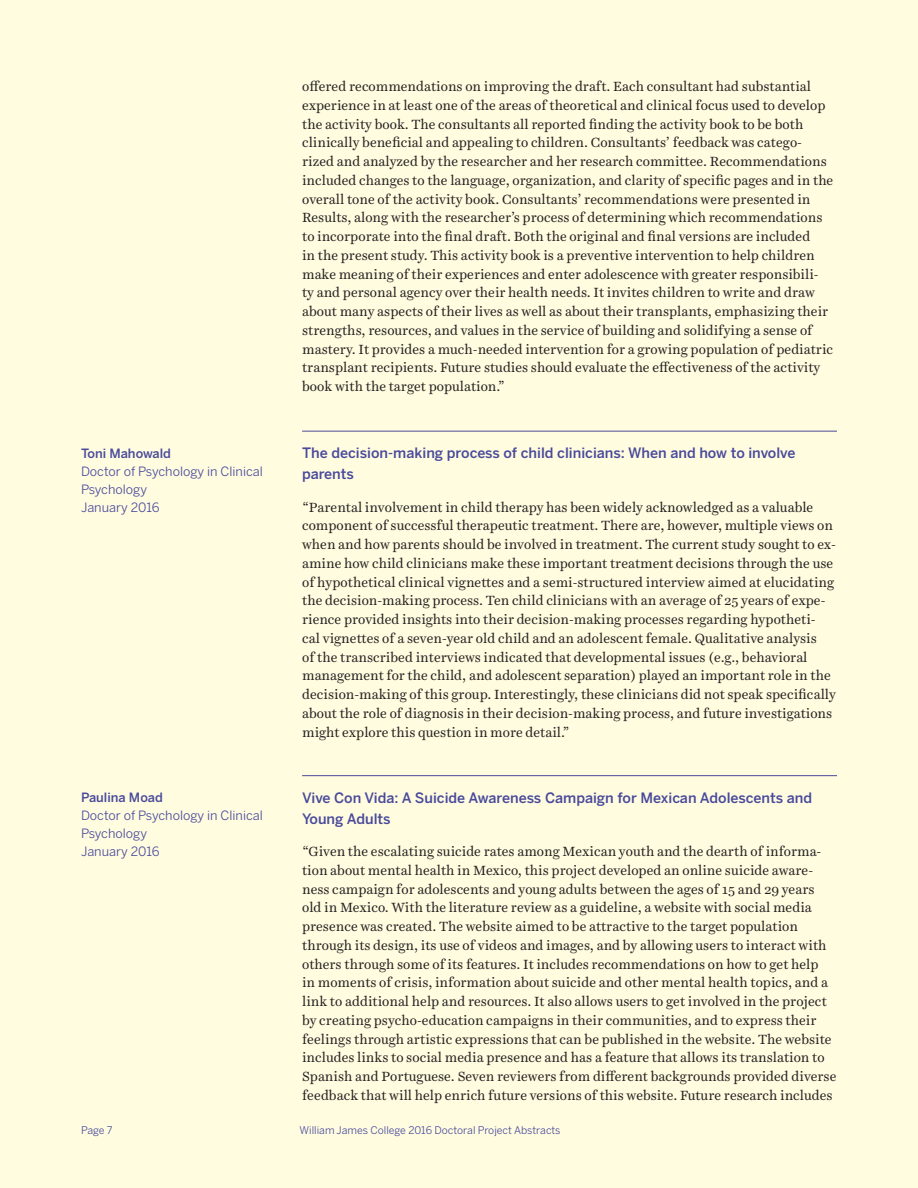
<style>
.page{position:relative;width:918px;height:1188px;background:#fffce0}
.page>*{position:absolute;margin:0;border:0;box-sizing:border-box;transform-origin:0 0}
.DP_Title{font:500 14.25px/21px "Benton Sans";color:#494a9b}
.body_text__space_aft{font:13.5px/18.8px "Harriet Text";color:#231f20}
.Program_and_Year{font:12.75px/18px "Benton Sans";color:#494a9b}
.Student_Name{font:500 12.75px "Benton Sans";color:#494a9b}
.t1{font:10.5px "Benton Sans";color:#494a9b}
</style>
<div class="page">
<hr style="left:302px;top:431px;width:535px;height:1px;background:#494a9b">
<hr style="left:302px;top:775px;width:535px;height:1px;background:#494a9b">
<p class="Student_Name" style="left:81px;top:446px;width:92px">Toni Mahowald</p>
<p class="Program_and_Year" style="left:81px;top:462px;width:183px">Doctor of Psychology in Clinical<br>Psychology</p>
<p class="Program_and_Year" style="left:81px;top:498px;width:80px">January 2016</p>
<p class="Student_Name" style="left:81px;top:789px;width:83px">Paulina Moad</p>
<p class="Program_and_Year" style="left:81px;top:806px;width:183px">Doctor of Psychology in Clinical<br>Psychology</p>
<p class="Program_and_Year" style="left:81px;top:842px;width:80px">January 2016</p>
<p class="body_text__space_aft" style="left:302px;top:77px;width:533px">offered recommendations on improving the draft. Each consultant had substantial experience in at least one of the areas of theoretical and clinical focus used to develop the activity book. The consultants all reported finding the activity book to be both clinically beneficial and appealing to children. Consultants’ feedback was catego&shy;rized and analyzed by the researcher and her research committee. Recommendations included changes to the language, organization, and clarity of specific pages and in the overall tone of the activity book. Consultants’ recommendations were presented in Results, along with the researcher’s process of determining which recommendations to incorporate into the final draft. Both the original and final versions are included<br>in the present study. This activity book is a preventive intervention to help children make meaning of their experiences and enter adolescence with greater responsibili&shy;ty and personal agency over their health needs. It invites children to write and draw about many aspects of their lives as well as about their transplants, emphasizing their strengths, resources, and values in the service of building and solidifying a sense of mastery. It provides a much-needed intervention for a growing population of pediatric transplant recipients. Future studies should evaluate the effectiveness of the activity book with the target population.”</p>
<p class="DP_Title" style="left:302px;top:442px;width:495px">The decision-making process of child clinicians: When and how to involve parents</p>
<p class="body_text__space_aft" style="left:302px;top:497px;width:535px">“Parental involvement in child therapy has been widely acknowledged as a valuable component of successful therapeutic treatment. There are, however, multiple views on when and how parents should be involved in treatment. The current study sought to ex&shy;amine how child clinicians make these important treatment decisions through the use of hypothetical clinical vignettes and a semi-structured interview aimed at elucidating the decision-making process. Ten child clinicians with an average of 25 years of expe&shy;rience provided insights into their decision-making processes regarding hypotheti&shy;cal vignettes of a seven-year old child and an adolescent female. Qualitative analysis<br>of the transcribed interviews indicated that developmental issues (e.g., behavioral management for the child, and adolescent separation) played an important role in the decision-making of this group. Interestingly, these clinicians did not speak specifically about the role of diagnosis in their decision-making process, and future investigations might explore this question in more detail.”</p>
<p class="DP_Title" style="left:302px;top:787px;width:511px">Vive Con Vida: A Suicide Awareness Campaign for Mexican Adolescents and<br>Young Adults</p>
<p class="body_text__space_aft" style="left:302px;top:842px;width:536px">“Given the escalating suicide rates among Mexican youth and the dearth of informa&shy;tion about mental health in Mexico, this project developed an online suicide aware&shy;ness campaign for adolescents and young adults between the ages of 15 and 29 years old in Mexico. With the literature review as a guideline, a website with social media presence was created. The website aimed to be attractive to the target population through its design, its use of videos and images, and by allowing users to interact with others through some of its features. It includes recommendations on how to get help<br>in moments of crisis, information about suicide and other mental health topics, and a link to additional help and resources. It also allows users to get involved in the project by creating psycho-education campaigns in their communities, and to express their feelings through artistic expressions that can be published in the website. The website includes links to social media presence and has a feature that allows its translation to Spanish and Portuguese. Seven reviewers from different backgrounds provided diverse feedback that will help enrich future versions of this website. Future research includes</p>
<p class="t1" style="left:81px;top:1124px;width:33px">Page 7</p>
<p class="t1" style="left:300px;top:1124px;width:263px">William James College 2016 Doctoral Project Abstracts</p>
</div>
